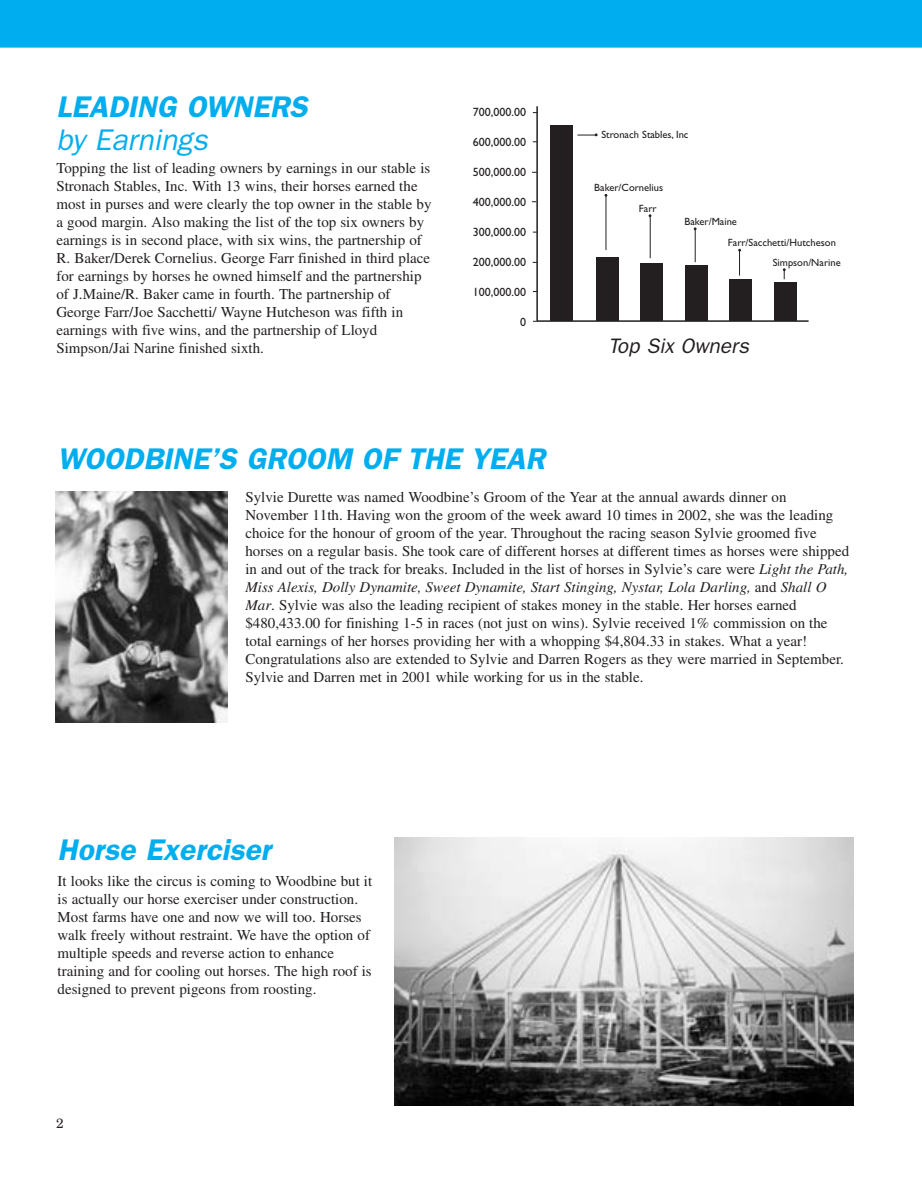
<style>
.page{position:relative;width:922px;height:1188px;background:#fff}
.page>*{position:absolute;margin:0;border:0;box-sizing:border-box;transform-origin:0 0}
.t1{font:italic 600 30px "Franklin Gothic";color:#00aeef}
.t2{font:italic 30px "Franklin Gothic";color:#00aeef}
.t3{font:italic 21px "Franklin Gothic";color:#231f20}
.t4{font:15px/18px "Times";color:#231f20}
.t5{font:13.5px "New Century Schlbk";color:#231f20}
.t6{font:12px "Gill Sans";color:#231f20}
.t7{font:10.5px/20.1px "Gill Sans";color:#231f20}
.s1{font-style:italic}
</style>
<div class="page">
<div style="left:0;top:0;width:922px;height:48px;background:#00aeef"></div>
<div style="left:550px;top:125px;width:23px;height:196px;background:#231f20"></div>
<div style="left:595px;top:257px;width:23px;height:64px;background:#231f20"></div>
<div style="left:639px;top:263px;width:23px;height:58px;background:#231f20"></div>
<div style="left:684px;top:266px;width:23px;height:55px;background:#231f20"></div>
<div style="left:728px;top:279px;width:23px;height:42px;background:#231f20"></div>
<div style="left:773px;top:282px;width:23px;height:39px;background:#231f20"></div>
<hr style="left:605px;top:196px;width:1px;height:54px;background:#231f20">
<hr style="left:650px;top:217px;width:1px;height:41px;background:#231f20">
<hr style="left:695px;top:228px;width:1px;height:34px;background:#231f20">
<hr style="left:536px;top:106px;width:2px;height:215px;background:#231f20">
<hr style="left:537px;top:320px;width:271px;height:2px;background:#231f20">
<svg style="left:738px;top:249px;width:3px;height:27px"></svg>
<svg style="left:783px;top:268px;width:2px;height:11px"></svg>
<svg style="left:577px;top:133px;width:20px;height:3px"></svg>
<img style="left:55px;top:492px;width:172px;height:231px">
<img style="left:394px;top:837px;width:459px;height:268px">
<h1 class="t1" style="left:56px;top:96px;width:253px">LEADING OWNERS</h1>
<h1 class="t2" style="left:56px;top:129px;width:153px">by Earnings</h1>
<p class="t4" style="left:56px;top:160px;width:376px">Topping the list of leading owners by earnings in our stable is Stronach Stables, Inc. With 13 wins, their horses earned the most in purses and were clearly the top owner in the stable by a good margin. Also making the list of the top six owners by earnings is in second place, with six wins, the partnership of R. Baker/Derek Cornelius. George Farr finished in third place for earnings by horses he owned himself and the partnership of J.Maine/R. Baker came in fourth. The partnership of George Farr/Joe Sacchetti/ Wayne Hutcheson was fifth in earnings with five wins, and the partnership of Lloyd Simpson/Jai Narine finished sixth.</p>
<p class="t6" style="left:473px;top:107px;width:55px">700,000.00</p>
<p class="t6" style="left:473px;top:137px;width:55px">600,000.00</p>
<p class="t6" style="left:473px;top:167px;width:55px">500,000.00</p>
<p class="t6" style="left:473px;top:197px;width:55px">400,000.00</p>
<p class="t6" style="left:473px;top:227px;width:55px">300,000.00</p>
<p class="t6" style="left:473px;top:257px;width:55px">200,000.00</p>
<p class="t6" style="left:473px;top:287px;width:55px">100,000.00</p>
<p class="t6" style="left:520px;top:317px;width:7px">0</p>
<p class="t7" style="left:601px;top:126px;width:89px">Stronach Stables, Inc</p>
<p class="t7" style="left:594px;top:178px;width:70px">Baker/Cornelius</p>
<p class="t7" style="left:639px;top:199px;width:19px">Farr</p>
<p class="t7" style="left:684px;top:212px;width:54px">Baker/Maine</p>
<p class="t7" style="left:772px;top:233px;width:69px;text-indent:-45px">Farr/Sacchetti/Hutcheson<br>Simpson/Narine</p>
<h2 class="t3" style="left:608px;top:339px;width:142px">Top Six Owners</h2>
<h1 class="t1" style="left:58px;top:448px;width:489px">WOODBINE’S GROOM OF THE YEAR</h1>
<p class="t4" style="left:245px;top:489px;width:605px">Sylvie Durette was named Woodbine’s Groom of the Year at the annual awards dinner on November 11th. Having won the groom of the week award 10 times in 2002, she was the leading choice for the honour of groom of the year. Throughout the racing season Sylvie groomed five horses on a regular basis. She took care of different horses at different times as horses were shipped in and out of the track for breaks. Included in the list of horses in Sylvie’s care were <span class="s1">Light the Path, Miss Alexis, Dolly Dynamite, Sweet Dynamite, Start Stinging, Nystar, Lola Darling,</span> and <span class="s1">Shall O Mar</span>. Sylvie was also the leading recipient of stakes money in the stable. Her horses earned $480,433.00 for finishing 1-5 in races (not just on wins). Sylvie received 1% commission on the total earnings of her horses providing her with a whopping $4,804.33 in stakes. What a year!<br>Congratulations also are extended to Sylvie and Darren Rogers as they were married in September.<br>Sylvie and Darren met in 2001 while working for us in the stable.</p>
<h1 class="t1" style="left:58px;top:839px;width:215px">Horse Exerciser</h1>
<p class="t4" style="left:58px;top:873px;width:316px">It looks like the circus is coming to Woodbine but it is actually our horse exerciser under construction.<br>Most farms have one and now we will too. Horses walk freely without restraint. We have the option of multiple speeds and reverse action to enhance training and for cooling out horses. The high roof is designed to prevent pigeons from roosting.</p>
<p class="t5" style="left:56px;top:1118px;width:9px">2</p>
</div>
